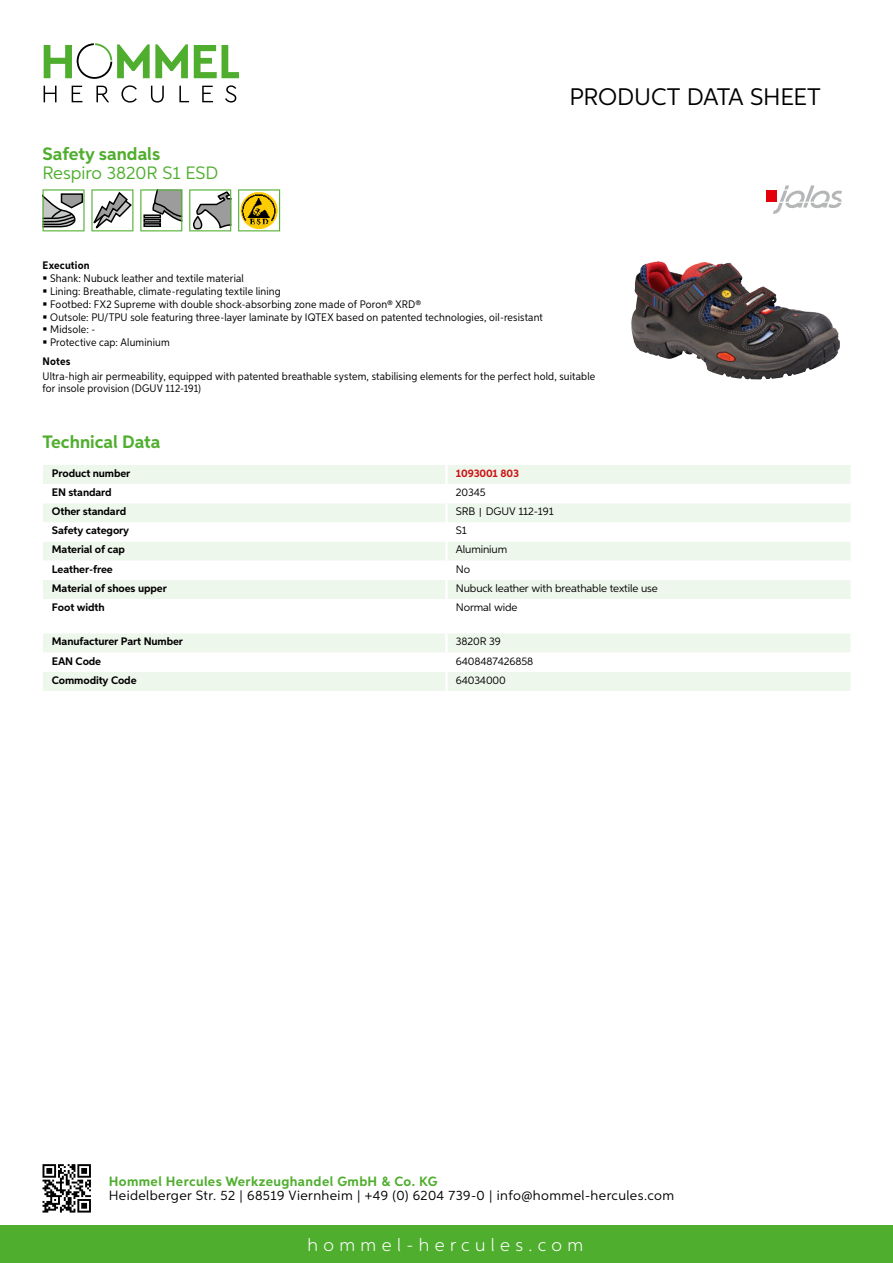
<style>
.page{position:relative;width:893px;height:1263px;background:#fff}
.page>*{position:absolute;margin:0;border:0;box-sizing:border-box;transform-origin:0 0}
.t1{font:24px "Aspira";letter-spacing:-.01em;color:#000}
.t2{font:700 18px "Aspira";color:#50ae2f}
.t3{font:300 18px "Aspira";letter-spacing:.3em;color:#fff}
.t4{font:18px "Aspira";color:#50ae2f}
.t5{font:13.5px "Aspira";letter-spacing:.03em;color:#000}
.t6{font:700 13.5px "Aspira";letter-spacing:.03em;color:#50ae2f}
.t7{font:10.95px/12.8px "Aspira Nar";letter-spacing:.015em;color:#000}
.t8{font:700 10.95px "Aspira";letter-spacing:-.01em;color:#000}
.t9{font:10.95px "Aspira";letter-spacing:-.01em;color:#000}
.t10{font:700 10.95px "Aspira Nar";letter-spacing:.015em;color:#000}
.t11{font:700 10.95px "Aspira";letter-spacing:-.01em;color:#cd1013}
.s1{font-family:"Wuerth Global";font-size:10.5px}
</style>
<div class="page">
<div style="left:0;top:1226px;width:893px;height:37px;background:#50ae2f"></div>
<svg style="left:43px;top:1164px;width:48px;height:48px"></svg>
<svg style="left:194px;top:45px;width:45px;height:33px"></svg>
<svg style="left:44px;top:43px;width:144px;height:36px"></svg>
<svg style="left:44px;top:86px;width:13px;height:16px"></svg>
<svg style="left:72px;top:86px;width:10px;height:16px"></svg>
<svg style="left:96px;top:86px;width:13px;height:16px"></svg>
<svg style="left:121px;top:85px;width:16px;height:18px"></svg>
<svg style="left:151px;top:86px;width:13px;height:17px"></svg>
<svg style="left:179px;top:86px;width:10px;height:16px"></svg>
<svg style="left:202px;top:86px;width:11px;height:16px"></svg>
<svg style="left:225px;top:85px;width:11px;height:18px"></svg>
<div style="left:43px;top:465px;width:807px;height:19px;background:#eef7eb"></div>
<svg style="left:43px;top:503px;width:807px;height:96px;fill:#eef7eb"></svg>
<hr style="left:445px;top:465px;width:3px;height:19px;background:#fff">
<hr style="left:445px;top:503px;width:3px;height:19px;background:#fff">
<hr style="left:445px;top:522px;width:3px;height:19px;background:#fff">
<hr style="left:445px;top:541px;width:3px;height:20px;background:#fff">
<hr style="left:445px;top:561px;width:3px;height:19px;background:#fff">
<hr style="left:445px;top:580px;width:3px;height:19px;background:#fff">
<svg style="left:43px;top:633px;width:807px;height:58px"></svg>
<hr style="left:445px;top:672px;width:3px;height:19px;background:#fff">
<svg style="left:43px;top:189px;width:90px;height:42px"></svg>
<svg style="left:140px;top:189px;width:42px;height:42px"></svg>
<svg style="left:189px;top:189px;width:42px;height:42px"></svg>
<svg style="left:238px;top:189px;width:42px;height:42px"></svg>
<img style="left:631px;top:261px;width:131px;height:118px">
<div style="left:766px;top:191px;width:11px;height:11px;background:#e3000b"></div>
<svg style="left:773px;top:185px;width:69px;height:29px"></svg>
<h2 class="t2" style="left:43px;top:142px;width:119px">Safety sandals</h2>
<h2 class="t4" style="left:43px;top:162px;width:175px">Respiro 3820R S1 ESD</h2>
<h1 class="t1" style="left:569px;top:82px;width:253px">Product data sh eet</h1>
<p class="t10" style="left:43px;top:259px;width:49px">Execution</p>
<p class="t7" style="left:50px;top:272px;width:494px">Shank: Nubuck leather and textile material<br>Lining: Breathable, climate-regulating textile lining<br>Footbed: FX2 Supreme with double shock-absorbing zone made of Poron® XRD®<br>Outsole: PU/TPU sole featuring three-layer laminate by IQTEX based on patented technologies, oil-resistant Midsole: -<br>Protective cap: Aluminium</p>
<p class="t10" style="left:43px;top:355px;width:29px">Notes</p>
<p class="t7" style="left:43px;top:370px;width:554px;line-height:12px">Ultra-high air permeability, equipped with patented breathable system, stabilising elements for the perfect hold, suitable for insole provision (DGUV 112-191)</p>
<h2 class="t2" style="left:43px;top:431px;width:120px">Technical Data</h2>
<p class="t8" style="left:52px;top:466px;width:80px">Product number</p>
<p class="t11" style="left:456px;top:466px;width:65px">1093001 803</p>
<p class="t8" style="left:52px;top:486px;width:61px">EN standard</p>
<p class="t9" style="left:456px;top:486px;width:31px">20345</p>
<p class="t8" style="left:52px;top:505px;width:76px">Other standard</p>
<p class="t9" style="left:456px;top:505px;width:99px">SRB <span class="s1">|</span> DGUV 112-191</p>
<p class="t8" style="left:52px;top:524px;width:79px">Safety category</p>
<p class="t9" style="left:456px;top:524px;width:12px">S1</p>
<p class="t8" style="left:52px;top:543px;width:75px">Material of cap</p>
<p class="t9" style="left:456px;top:543px;width:53px">Aluminium</p>
<p class="t8" style="left:52px;top:562px;width:62px">Leather-free</p>
<p class="t9" style="left:456px;top:562px;width:16px">No</p>
<p class="t8" style="left:52px;top:581px;width:116px">Material of shoes upper</p>
<p class="t9" style="left:456px;top:581px;width:203px">Nubuck leather with breathable textile use</p>
<p class="t8" style="left:52px;top:600px;width:54px">Foot width</p>
<p class="t9" style="left:456px;top:600px;width:63px">Normal wide</p>
<p class="t8" style="left:52px;top:635px;width:133px">Manufacturer Part Number</p>
<p class="t9" style="left:456px;top:635px;width:46px">3820R 39</p>
<p class="t8" style="left:52px;top:654px;width:51px">EAN Code</p>
<p class="t9" style="left:456px;top:654px;width:79px">6408487426858</p>
<p class="t8" style="left:52px;top:673px;width:86px">Commodity Code</p>
<p class="t9" style="left:456px;top:673px;width:52px">64034000</p>
<p class="t6" style="left:109px;top:1172px;width:330px">Hommel Hercules Werkzeughandel GmbH &amp; Co. KG</p>
<p class="t5" style="left:109px;top:1187px;width:567px">Heidelberger Str. 52 | 68519 Viernheim | +49 (0) 6204 739-0 | info@hommel-hercules.com</p>
<h2 class="t3" style="left:307px;top:1234px;width:277px">hommel-hercules.com</h2>
</div>
